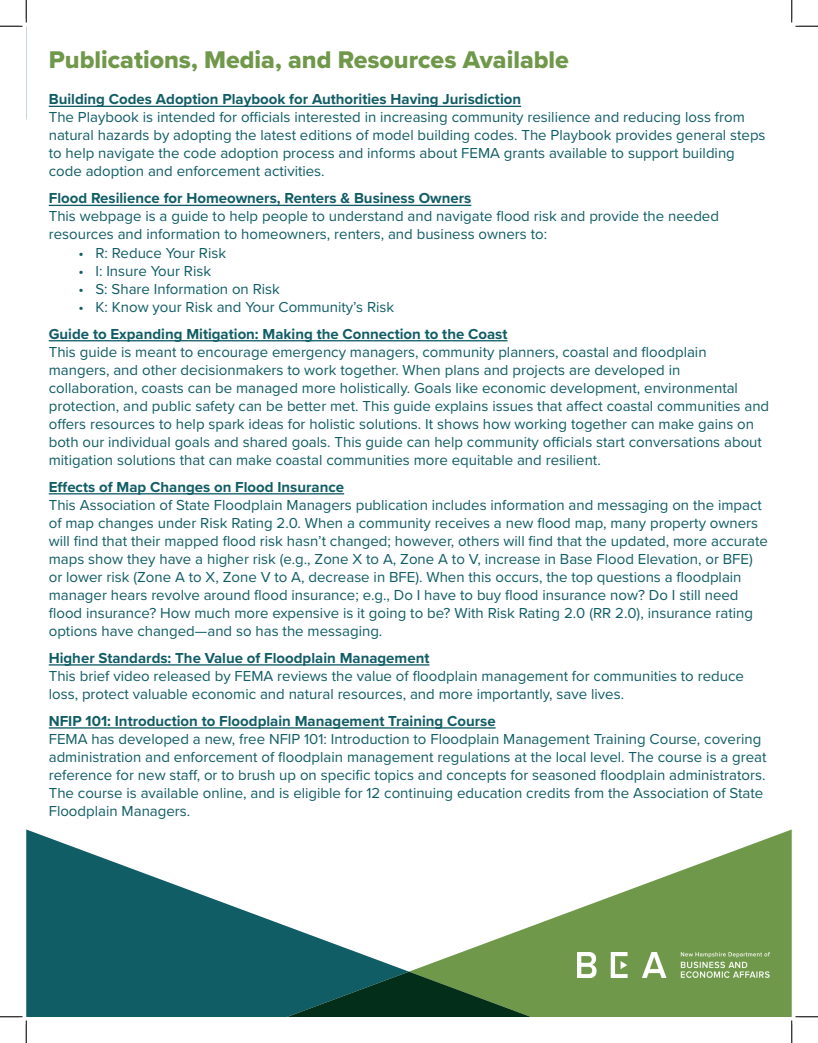
<style>
.page{position:relative;width:818px;height:1043px;background:#fff}
.page>*{position:absolute;margin:0;border:0;box-sizing:border-box;transform-origin:0 0}
.t1{font:25px "Proxima Nova Extrabld";color:#70984a}
.t2{font:15px/18px "Proxima Nova";color:#115d66}
.t3{font:700 15px "Proxima Nova";color:#115d66}
</style>
<div class="page">
<svg style="left:26px;top:829px;width:381px;height:187px;fill:#115d66"></svg>
<svg style="left:411px;top:829px;width:380px;height:187px;fill:#70984a"></svg>
<svg style="left:278px;top:971px;width:261px;height:45px"></svg>
<img style="left:577px;top:952px;width:192px;height:25px">
<hr style="left:49px;top:106px;width:472px;height:1px;background:#115d66">
<hr style="left:49px;top:205px;width:422px;height:1px;background:#115d66">
<hr style="left:49px;top:340px;width:458px;height:1px;background:#115d66">
<hr style="left:49px;top:493px;width:295px;height:1px;background:#115d66">
<hr style="left:49px;top:664px;width:380px;height:1px;background:#115d66">
<hr style="left:49px;top:727px;width:446px;height:1px;background:#115d66">
<svg style="left:0;top:0;width:27px;height:27px"></svg>
<svg style="left:0;top:1015px;width:27px;height:27px"></svg>
<svg style="left:791px;top:0;width:27px;height:27px"></svg>
<svg style="left:790px;top:1015px;width:28px;height:27px"></svg>
<h1 class="t1" style="left:49px;top:41px;width:521px">Publications, Media, and Resources Available</h1>
<p class="t3" style="left:49px;top:88px;width:474px">Building Codes Adoption Playbook for Authorities Having Jurisdiction</p>
<p class="t2" style="left:49px;top:108px;width:718px">The Playbook is intended for officials interested in increasing community resilience and reducing loss from natural hazards by adopting the latest editions of model building codes. The Playbook provides general steps to help navigate the code adoption process and informs about FEMA grants available to support building code adoption and enforcement activities.</p>
<p class="t3" style="left:49px;top:187px;width:424px">Flood Resilience for Homeowners, Renters &amp; Business Owners</p>
<p class="t2" style="left:49px;top:207px;width:671px">This webpage is a guide to help people to understand and navigate flood risk and provide the needed resources and information to homeowners, renters, and business owners to:</p>
<p class="t2" style="left:78px;top:243px;width:149px">• R: Reduce Your Risk</p>
<p class="t2" style="left:78px;top:261px;width:134px">• I: Insure Your Risk</p>
<p class="t2" style="left:78px;top:279px;width:203px">• S: Share Information on Risk</p>
<p class="t2" style="left:78px;top:297px;width:317px">• K: Know your Risk and Your Community’s Risk</p>
<p class="t3" style="left:49px;top:322px;width:460px">Guide to Expanding Mitigation: Making the Connection to the Coast</p>
<p class="t2" style="left:49px;top:342px;width:722px">This guide is meant to encourage emergency managers, community planners, coastal and floodplain mangers, and other decisionmakers to work together. When plans and projects are developed in collaboration, coasts can be managed more holistically. Goals like economic development, environmental protection, and public safety can be better met. This guide explains issues that affect coastal communities and offers resources to help spark ideas for holistic solutions. It shows how working together can make gains on both our individual goals and shared goals. This guide can help community officials start conversations about mitigation solutions that can make coastal communities more equitable and resilient.</p>
<p class="t3" style="left:49px;top:475px;width:297px">Effects of Map Changes on Flood Insurance</p>
<p class="t2" style="left:49px;top:495px;width:720px">This Association of State Floodplain Managers publication includes information and messaging on the impact of map changes under Risk Rating 2.0. When a community receives a new flood map, many property owners will find that their mapped flood risk hasn’t changed; however, others will find that the updated, more accurate maps show they have a higher risk (e.g., Zone X to A, Zone A to V, increase in Base Flood Elevation, or BFE) or lower risk (Zone A to X, Zone V to A, decrease in BFE). When this occurs, the top questions a floodplain manager hears revolve around flood insurance; e.g., Do I have to buy flood insurance now? Do I still need flood insurance? How much more expensive is it going to be? With Risk Rating 2.0 (RR 2.0), insurance rating options have changed—and so has the messaging.</p>
<p class="t3" style="left:49px;top:646px;width:382px">Higher Standards: The Value of Floodplain Management</p>
<p class="t2" style="left:49px;top:666px;width:696px">This brief video released by FEMA reviews the value of floodplain management for communities to reduce loss, protect valuable economic and natural resources, and more importantly, save lives.</p>
<p class="t3" style="left:49px;top:709px;width:448px">NFIP 101: Introduction to Floodplain Management Training Course</p>
<p class="t2" style="left:49px;top:729px;width:719px">FEMA has developed a new, free NFIP 101: Introduction to Floodplain Management Training Course, covering administration and enforcement of floodplain management regulations at the local level. The course is a great reference for new staff, or to brush up on specific topics and concepts for seasoned floodplain administrators.<br>The course is available online, and is eligible for 12 continuing education credits from the Association of State Floodplain Managers.</p>
</div>
